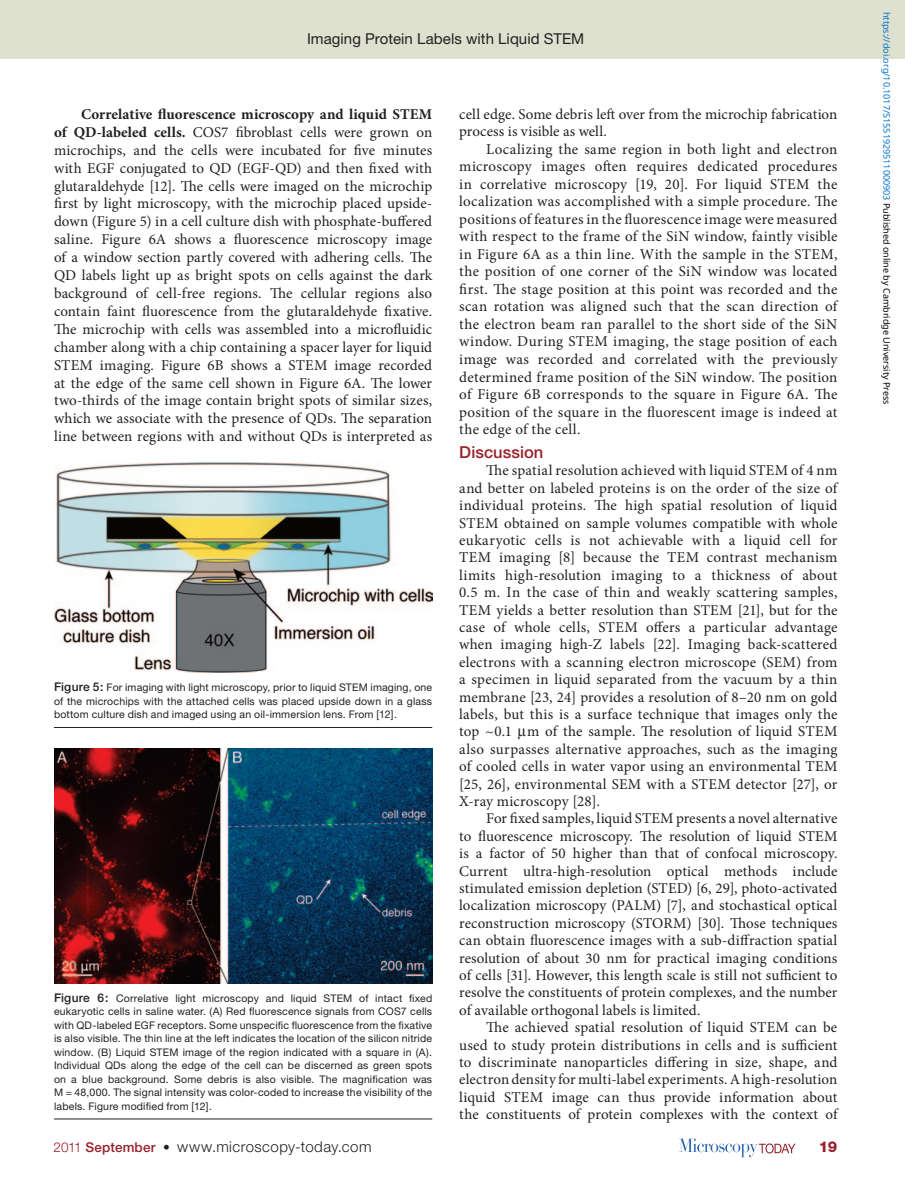
<style>
.page{position:relative;width:905px;height:1188px;background:#fff}
.page>*{position:absolute;margin:0;border:0;box-sizing:border-box;transform-origin:0 0}
.t1{font:500 16.5px "Helvetica Neue";letter-spacing:.005em;color:#98212a}
.t2{font:15px/17.4px "Minion Pro";letter-spacing:.01em;color:#231f20;text-align:justify}
.t3{font:300 15px "Helvetica Neue";letter-spacing:.03em;color:#231f20}
.t4{font:15px "Helvetica Neue";letter-spacing:.005em;color:#231f20}
.t5{font:800 15px "Helvetica Neue";color:#98212a}
.t6{font:10.5px/13.5px "Helvetica Neue";letter-spacing:.015em;color:#231f20;text-align:justify}
.t7{font:9px "Noto Sans";color:#0172cf}
.s1{font-weight:700}
.s2{font-weight:500;font-size:12px}
.s3{font-size:13.5px;color:#98212a}
.s4{font-weight:500;font-size:13.5px;color:#98212a}
.s5{font-weight:500;font-size:13.5px}
.s6{color:#000}
</style>
<div class="page">
<svg style="left:679px;top:1139px;width:116px;height:18px"></svg>
<div style="left:0;top:0;width:904px;height:58px;background:#dfe1d0"></div>
<hr style="left:54px;top:1119px;width:378px;height:1px;background:#231f20">
<img style="left:54px;top:462px;width:378px;height:211px">
<hr style="left:54px;top:727px;width:378px;height:1px;background:#231f20">
<img style="left:54px;top:749px;width:378px;height:234px">
<p class="t4" style="left:307px;top:30px;width:279px">Imaging Protein Labels with Liquid STEM</p>
<p class="t2" style="left:54px;top:105px;width:380px;line-height:17.9px;text-indent:27px"><span class="s1">Correlative fluorescence microscopy and liquid STEM of QD-labeled cells.</span> COS7 fibroblast cells were grown on microchips, and the cells were incubated for five minutes with EGF conjugated to QD (EGF-QD) and then fixed with glutaraldehyde [12]. The cells were imaged on the microchip first by light microscopy, with the microchip placed upside&shy;down (Figure 5) in a cell culture dish with phosphate-buffered saline. Figure 6A shows a fluorescence microscopy image of a window section partly covered with adhering cells. The QD labels light up as bright spots on cells against the dark background of cell-free regions. The cellular regions also contain faint fluorescence from the glutaraldehyde fixative.<br>The microchip with cells was assembled into a microfluidic chamber along with a chip containing a spacer layer for liquid STEM imaging. Figure 6B shows a STEM image recorded at the edge of the same cell shown in Figure 6A. The lower two-thirds of the image contain bright spots of similar sizes, which we associate with the presence of QDs. The separation line between regions with and without QDs is interpreted as</p>
<p class="t6" style="left:54px;top:680px;width:380px"><span class="s2">Figure 5:</span> For imaging with light microscopy, prior to liquid STEM imaging, one of the microchips with the attached cells was placed upside down in a glass bottom culture dish and imaged using an oil-immersion lens. From [12].</p>
<p class="t6" style="left:54px;top:991px;width:380px"><span class="s2">Figure 6:</span> Correlative light microscopy and liquid STEM of intact fixed eukaryotic cells in saline water. (A) Red fluorescence signals from COS7 cells with QD-labeled EGF receptors. Some unspecific fluorescence from the fixative is also visible. The thin line at the left indicates the location of the silicon nitride window. (B) Liquid STEM image of the region indicated with a square in (A).<br>Individual QDs along the edge of the cell can be discerned as green spots on a blue background. Some debris is also visible. The magnification was M = 48,000. The signal intensity was color-coded to increase the visibility of the labels. Figure modified from [12].</p>
<p class="t2" style="left:459px;top:105px;width:379px">cell edge. Some debris left over from the microchip fabrication process is visible as well.</p>
<p class="t2" style="left:459px;top:140px;width:380px;text-indent:27px">Localizing the same region in both light and electron microscopy images often requires dedicated procedures in correlative microscopy [19, 20]. For liquid STEM the localization was accomplished with a simple procedure. The positions of features in the fluorescence image were measured with respect to the frame of the SiN window, faintly visible in Figure 6A as a thin line. With the sample in the STEM, the position of one corner of the SiN window was located first. The stage position at this point was recorded and the scan rotation was aligned such that the scan direction of the electron beam ran parallel to the short side of the SiN window. During STEM imaging, the stage position of each image was recorded and correlated with the previously determined frame position of the SiN window. The position of Figure 6B corresponds to the square in Figure 6A. The position of the square in the fluorescent image is indeed at the edge of the cell.</p>
<p class="t1" style="left:459px;top:442px;width:86px">Discussion</p>
<p class="t2" style="left:459px;top:462px;width:380px;text-indent:27px">The spatial resolution achieved with liquid STEM of 4 nm and better on labeled proteins is on the order of the size of individual proteins. The high spatial resolution of liquid STEM obtained on sample volumes compatible with whole eukaryotic cells is not achievable with a liquid cell for TEM imaging [8] because the TEM contrast mechanism limits high-resolution imaging to a thickness of about 0.5 m. In the case of thin and weakly scattering samples, TEM yields a better resolution than STEM [21], but for the case of whole cells, STEM offers a particular advantage when imaging high-Z labels [22]. Imaging back-scattered electrons with a scanning electron microscope (SEM) from a specimen in liquid separated from the vacuum by a thin membrane [23, 24] provides a resolution of 8–20 nm on gold labels, but this is a surface technique that images only the top ~0.1 m of the sample. The resolution of liquid STEM also surpasses alternative approaches, such as the imaging of cooled cells in water vapor using an environmental TEM [25, 26], environmental SEM with a STEM detector [27], or X-ray microscopy [28].</p>
<p class="t2" style="left:459px;top:810px;width:380px;text-indent:27px">For fixed samples, liquid STEM presents a novel alternative to fluorescence microscopy. The resolution of liquid STEM is a factor of 50 higher than that of confocal microscopy.<br>Current ultra-high-resolution optical methods include stimulated emission depletion (STED) [6, 29], photo-activated localization microscopy (PALM) [7], and stochastical optical reconstruction microscopy (STORM) [30]. Those techniques can obtain fluorescence images with a sub-diffraction spatial resolution of about 30 nm for practical imaging conditions of cells [31]. However, this length scale is still not sufficient to resolve the constituents of protein complexes, and the number of available orthogonal labels is limited.</p>
<p class="t2" style="left:459px;top:1019px;width:380px;text-indent:27px">The achieved spatial resolution of liquid STEM can be used to study protein distributions in cells and is sufficient to discriminate nanoparticles differing in size, shape, and electron density for multi-label experiments. A high-resolution liquid STEM image can thus provide information about the constituents of protein complexes with the context of</p>
<p class="t3" style="left:54px;top:1137px;width:319px"><span class="s3">2011</span> <span class="s4">September</span> <span class="s5">•</span> www.microscopy-today.com</p>
<p class="t5" style="left:819px;top:1138px;width:20px">19</p>
<p class="t7" style="left:893px;top:12px;width:394px;rotate:90deg">https://doi.org/10.1017/S1551929511000903 <span class="s6">Published online by Cambridge University Press</span></p>
</div>
